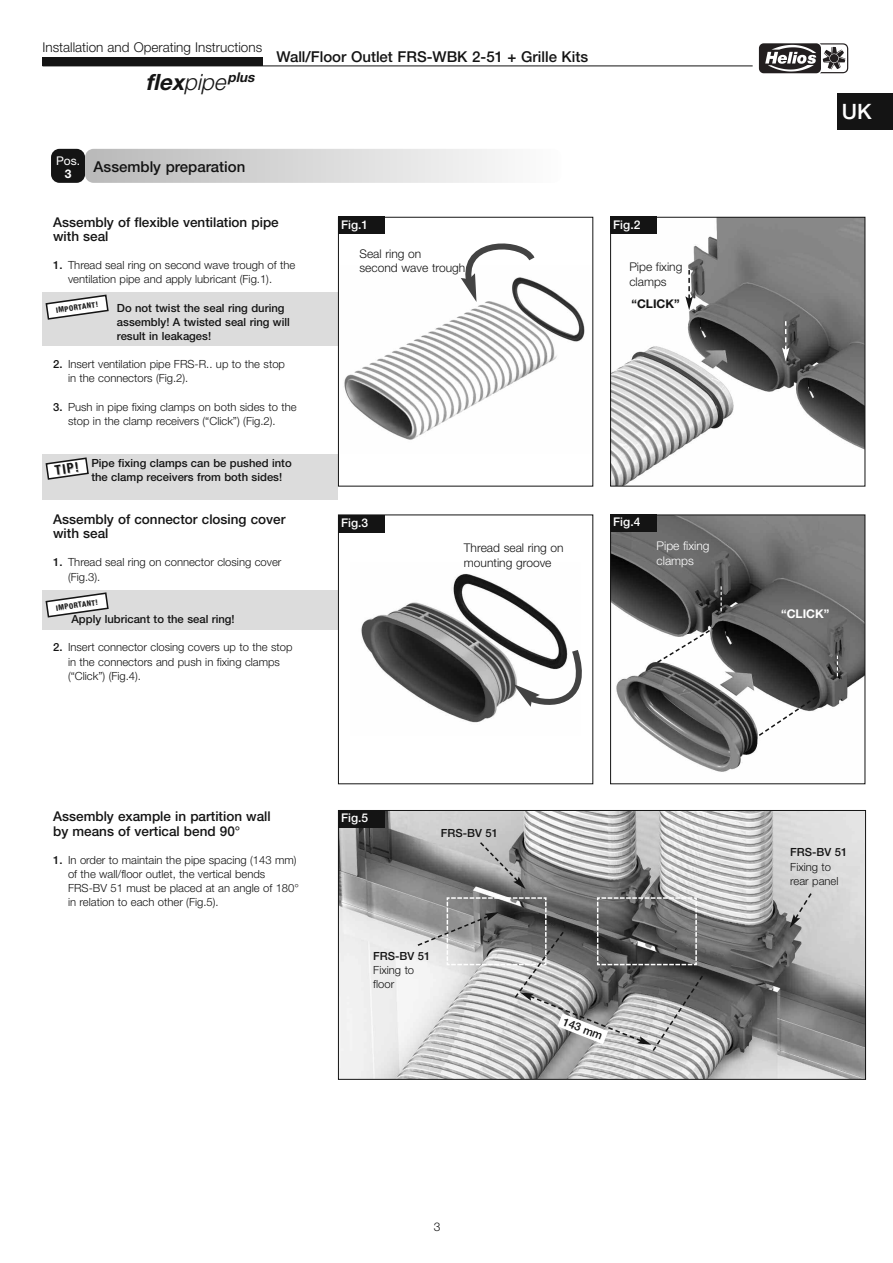
<style>
.page{position:relative;width:893px;height:1263px;background:#fff}
.page>*{position:absolute;margin:0;border:0;box-sizing:border-box;transform-origin:0 0}
.t1{font:italic 700 22.5px "Helvetica Neue";color:#141414}
.t2{font:500 21.15px "Helvetica Neue";color:#fff}
.t3{font:500 15px "Helvetica Neue";color:#141414}
.t4{font:500 13.5px/14.2px "Helvetica Neue";color:#141414}
.t5{font:300 13.5px "Helvetica Neue";color:#141414}
.t6{font:700 condensed 13.5px "Helvetica Neue";color:#141414}
.t7{font:300 12px/14.4px "Helvetica Neue";color:#141414}
.t8{font:500 12px "Helvetica Neue";color:#fff}
.t9{font:300 12px/14.4px "Helvetica Neue";color:#fff}
.t10{font:700 12px "Helvetica Neue";color:#fff}
.t11{font:700 12px "Helvetica Neue";color:#141414}
.t12{font:12px "Helvetica Neue";color:#fff}
.t13{font:300 11.25px/14.1px "Helvetica Neue";color:#141414}
.t14{font:500 11.25px/14.1px "Helvetica Neue";color:#141414}
.t15{font:700 condensed 7.5px "Helvetica Neue";color:#141414}
.s1{font-weight:300}
.s2{font-weight:500}
</style>
<div class="page">
<div style="left:43px;top:292px;width:295px;height:53px;background:#dcdcdc"></div>
<svg style="left:45px;top:294px;width:64px;height:26px"></svg>
<hr style="left:43px;top:66px;width:710px;height:1px;background:#141414">
<div style="left:43px;top:57px;width:220px;height:9px;background:#141414"></div>
<svg style="left:758px;top:43px;width:91px;height:31px"></svg>
<div style="left:759px;top:43px;width:62px;height:30px;background:#231f20;border-radius:5px"></div>
<svg style="left:765px;top:43px;width:83px;height:30px"></svg>
<div style="left:43px;top:590px;width:295px;height:39px;background:#dcdcdc"></div>
<svg style="left:45px;top:592px;width:64px;height:26px"></svg>
<div style="left:43px;top:454px;width:295px;height:45px;background:#dcdcdc"></div>
<svg style="left:45px;top:457px;width:44px;height:23px"></svg>
<div style="left:51px;top:149px;width:34px;height:34px;background:#141414;border-radius:9px"></div>
<svg style="left:85px;top:149px;width:417px;height:34px;background:#d6d6d6"></svg>
<img style="left:612px;top:516px;width:251px;height:256px">
<div style="left:610px;top:514px;width:255px;height:270px;border:1px solid #141414"></div>
<img style="left:361px;top:574px;width:205px;height:149px">
<div style="left:610px;top:514px;width:47px;height:17px;background:#141414"></div>
<div style="left:338px;top:515px;width:47px;height:17px;background:#141414"></div>
<div style="left:838px;top:94px;width:55px;height:36px;background:#141414"></div>
<img style="left:612px;top:219px;width:251px;height:265px">
<div style="left:610px;top:217px;width:255px;height:269px;border:1px solid #141414"></div>
<img style="left:344px;top:284px;width:241px;height:156px">
<div style="left:338px;top:217px;width:255px;height:269px;border:1px solid #141414"></div>
<div style="left:610px;top:217px;width:47px;height:17px;background:#141414"></div>
<div style="left:338px;top:217px;width:47px;height:17px;background:#141414"></div>
<svg style="left:685px;top:270px;width:8px;height:40px"></svg>
<svg style="left:782px;top:321px;width:7px;height:40px"></svg>
<svg style="left:757px;top:695px;width:62px;height:42px"></svg>
<svg style="left:655px;top:625px;width:63px;height:39px"></svg>
<svg style="left:721px;top:586px;width:1px;height:25px"></svg>
<svg style="left:837px;top:656px;width:1px;height:20px"></svg>
<svg style="left:513px;top:643px;width:69px;height:64px"></svg>
<svg style="left:461px;top:243px;width:79px;height:59px"></svg>
<img style="left:340px;top:812px;width:524px;height:266px">
<div style="left:338px;top:810px;width:528px;height:270px;border:1px solid #141414"></div>
<div style="left:338px;top:810px;width:47px;height:17px;background:#141414"></div>
<svg style="left:478px;top:840px;width:48px;height:49px;background:#959595"></svg>
<svg style="left:790px;top:891px;width:23px;height:37px"></svg>
<svg style="left:416px;top:896px;width:288px;height:156px;background:#9a9a9a"></svg>
<p class="t5" style="left:43px;top:40px;width:221px">Installation and Operating Instructions</p>
<h1 class="t1" style="left:146px;top:69px;width:112px">flex<span class="s1">pipe</span><sup>plus</sup></h1>
<h3 class="t3" style="left:276px;top:48px;width:313px">Wall/Floor Outlet FRS-WBK 2-51 + Grille Kits</h3>
<p class="t12" style="left:56px;top:154px;width:25px">Pos.</p>
<p class="t10" style="left:65px;top:167px;width:8px">3</p>
<h3 class="t3" style="left:94px;top:158px;width:153px">Assembly preparation</h3>
<p class="t4" style="left:53px;top:215px;width:227px">Assembly of flexible ventilation pipe with seal</p>
<p class="t13" style="left:68px;top:258px;width:229px;text-indent:-15px"><span class="s2">1.</span> Thread seal ring on second wave trough of the ventilation pipe and apply lubricant (Fig.1).</p>
<p class="t14" style="left:117px;top:301px;width:174px">Do not twist the seal ring during assembly! A twisted seal ring will result in leakages!</p>
<p class="t13" style="left:68px;top:357px;width:219px;text-indent:-15px"><span class="s2">2.</span> Insert ventilation pipe FRS-R.. up to the stop in the connectors (Fig.2).</p>
<p class="t13" style="left:53px;top:400px;width:245px;text-align:center"><span class="s2">3.</span> Push in pipe fixing clamps on both sides to the stop in the clamp receivers (“Click”) (Fig.2).</p>
<p class="t14" style="left:91px;top:456px;width:202px">Pipe fixing clamps can be pushed into the clamp receivers from both sides!</p>
<p class="t4" style="left:53px;top:512px;width:234px">Assembly of connector closing cover with seal</p>
<p class="t13" style="left:68px;top:555px;width:215px;text-indent:-15px"><span class="s2">1.</span> Thread seal ring on connector closing cover (Fig.3).</p>
<p class="t14" style="left:71px;top:612px;width:165px">Apply lubricant to the seal ring!</p>
<p class="t13" style="left:68px;top:640px;width:226px;text-indent:-15px"><span class="s2">2.</span> Insert connector closing covers up to the stop in the connectors and push in fixing clamps (“Click”) (Fig.4).</p>
<p class="t15" style="left:55px;top:306px;width:44px;rotate:-8deg">IMPORTANT!</p>
<p class="t6" style="left:54px;top:463px;width:26px;rotate:-8deg">TIP!</p>
<p class="t15" style="left:55px;top:604px;width:44px;rotate:-8deg">IMPORTANT!</p>
<p class="t8" style="left:341px;top:217px;width:29px">Fig.1</p>
<p class="t8" style="left:613px;top:217px;width:29px">Fig.2</p>
<p class="t7" style="left:629px;top:260px;width:55px">Pipe fixing clamps</p>
<p class="t7" style="left:359px;top:246px;width:107px">Seal ring on<br>second wave trough</p>
<p class="t11" style="left:631px;top:297px;width:50px">“CLICK”</p>
<p class="t8" style="left:341px;top:515px;width:29px">Fig.3</p>
<p class="t8" style="left:613px;top:515px;width:29px">Fig.4</p>
<p class="t7" style="left:464px;top:541px;width:101px">Thread seal ring on mounting groove</p>
<p class="t9" style="left:657px;top:539px;width:55px">Pipe fixing clamps</p>
<p class="t4" style="left:53px;top:809px;width:219px">Assembly example in partition wall by means of vertical bend 90°</p>
<p class="t13" style="left:68px;top:853px;width:232px;text-indent:-15px"><span class="s2">1.</span> In order to maintain the pipe spacing (143 mm) of the wall/floor outlet, the vertical bends FRS-BV 51 must be placed at an angle of 180° in relation to each other (Fig.5).</p>
<p class="t8" style="left:341px;top:810px;width:29px">Fig.5</p>
<p class="t14" style="left:441px;top:826px;width:59px">FRS-BV 51</p>
<p class="t14" style="left:373px;top:949px;width:59px">FRS-BV 51</p>
<p class="t13" style="left:373px;top:963px;width:42px">Fixing to floor</p>
<p class="t14" style="left:566px;top:1014px;width:43px;rotate:22deg">143 mm</p>
<h2 class="t2" style="left:842px;top:100px;width:31px">UK</h2>
<p class="t10" style="left:781px;top:607px;width:50px">“CLICK”</p>
<p class="t14" style="left:790px;top:845px;width:59px">FRS-BV 51</p>
<p class="t13" style="left:790px;top:860px;width:50px">Fixing to rear panel</p>
<p class="t7" style="left:434px;top:1220px;width:8px">3</p>
</div>
